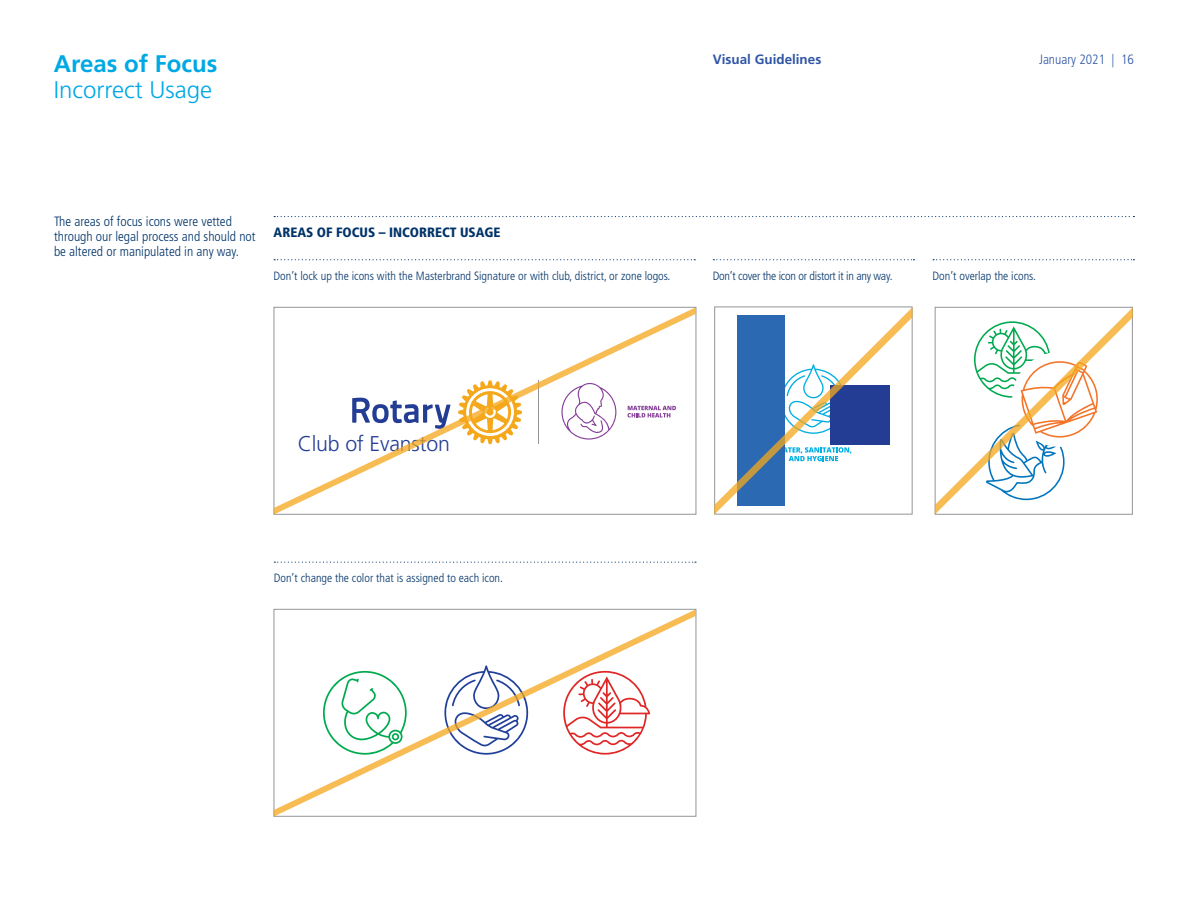
<style>
.page{position:relative;width:1188px;height:918px;background:#fff}
.page>*{position:absolute;margin:0;border:0;box-sizing:border-box;transform-origin:0 0}
.t1{font:300 24px "Frutiger LT Std";color:#00a8e4}
.t2{font:700 24px "Frutiger LT Std";color:#00a8e4}
.t3{font:300 21.3px "Frutiger LT Std";letter-spacing:-.01em;color:#243d94}
.t4{font:300 condensed 13.5px/15px "Frutiger LT Std";color:#003369}
.t5{font:900 condensed 13.5px "Frutiger LT Std";color:#003369}
.t6{font:700 13.5px "Frutiger LT Std";color:#2e55a5}
.t7{font:300 condensed 13.5px "Frutiger LT Std";color:#2e55a5}
.t8{font:300 condensed 12px "Frutiger LT Std";color:#003369}
.t9{font:300 condensed 12px "Frutiger LT Std";letter-spacing:-.02em;color:#003369}
</style>
<div class="page">
<svg style="left:274px;top:216px;width:860px;height:1px"></svg>
<svg style="left:274px;top:307px;width:422px;height:208px"></svg>
<svg style="left:274px;top:609px;width:422px;height:208px"></svg>
<svg style="left:935px;top:307px;width:198px;height:208px"></svg>
<svg style="left:714px;top:307px;width:199px;height:208px"></svg>
<svg style="left:274px;top:259px;width:421px;height:1px"></svg>
<svg style="left:713px;top:259px;width:201px;height:1px"></svg>
<svg style="left:933px;top:259px;width:201px;height:1px"></svg>
<svg style="left:274px;top:562px;width:422px;height:1px"></svg>
<div style="left:555px;top:378px;width:68px;height:68px;background:#fff;border-radius:50%"></div>
<svg style="left:561px;top:382px;width:55px;height:58px"></svg>
<svg style="left:628px;top:406px;width:48px;height:12px"></svg>
<h1 class="t2" style="left:54px;top:50px;width:165px">Areas of Focus</h1>
<h1 class="t1" style="left:54px;top:77px;width:160px">Incorrect Usage</h1>
<p class="t6" style="left:713px;top:52px;width:110px">Visual Guidelines</p>
<p class="t7" style="left:1039px;top:52px;width:96px">January 2021 | 16</p>
<p class="t4" style="left:54px;top:214px;width:203px">The areas of focus icons were vetted through our legal process and should not be altered or manipulated in any way.</p>
<p class="t5" style="left:274px;top:225px;width:228px">AREAS OF FOCUS – INCORRECT USAGE</p>
<p class="t8" style="left:274px;top:269px;width:398px">Don’t lock up the icons with the Masterbrand Signature or with club, district, or zone logos.</p>
<p class="t9" style="left:713px;top:269px;width:181px">Don’t cover the icon or distort it in any way.</p>
<p class="t8" style="left:933px;top:269px;width:105px">Don’t overlap the icons.</p>
<h2 class="t3" style="left:298px;top:432px;width:154px">Club of Evanston</h2>
<p class="t8" style="left:274px;top:571px;width:231px">Don’t change the color that is assigned to each icon.</p>
</div>
